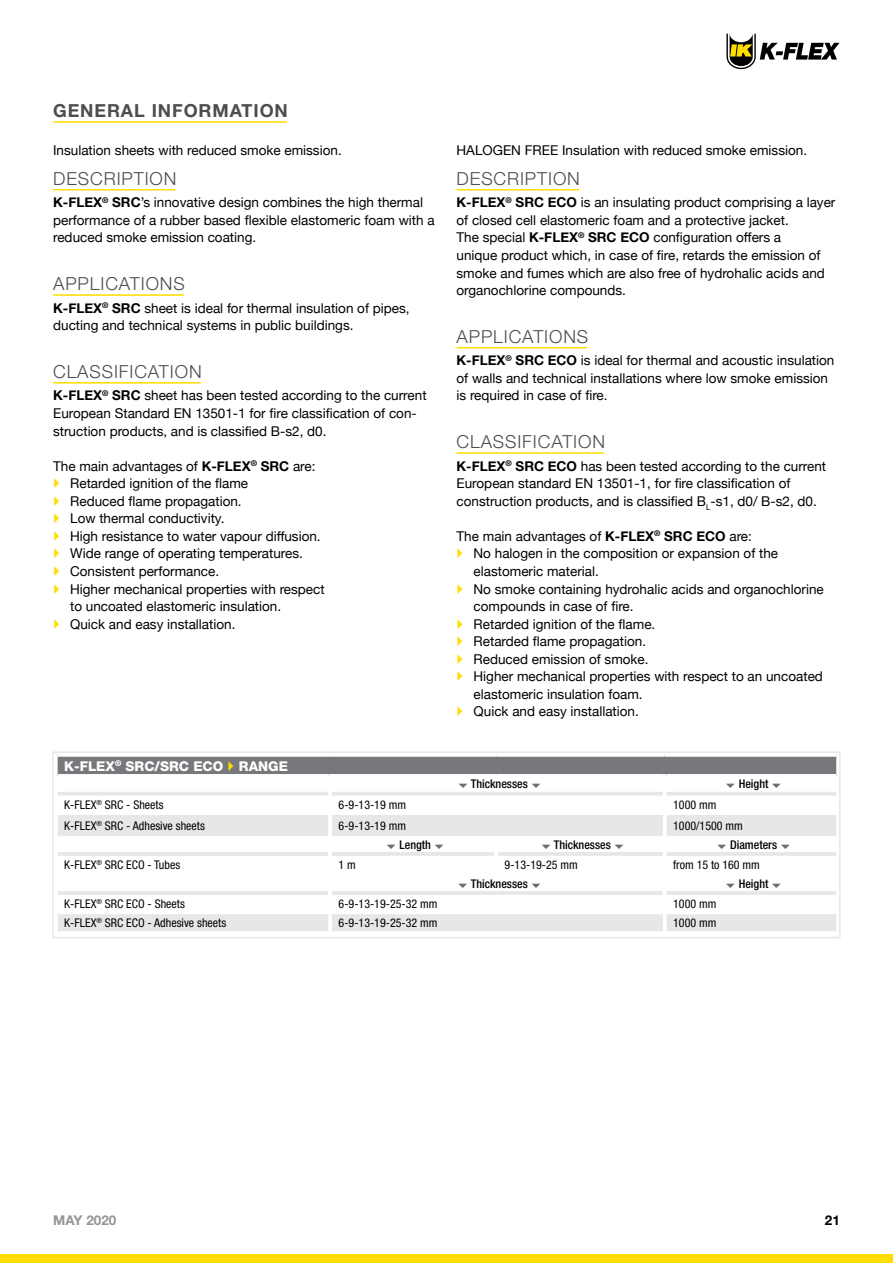
<style>
.page{position:relative;width:893px;height:1263px;background:#fff}
.page>*{position:absolute;margin:0;border:0;box-sizing:border-box;transform-origin:0 0}
.t1{font:300 18px "Helvetica Neue LT Std";letter-spacing:.05em;color:#4d4d4f}
.t2{font:700 18px "Helvetica Neue LT Std";letter-spacing:.05em;color:#4d4d4f}
.t3{font:13.5px/17.5px "Helvetica Neue";color:#000}
.t4{font:800 13.5px "Helvetica Neue LT Std";color:#fff}
.t5{font:700 13.5px "Helvetica Neue LT Std";color:#939598}
.t6{font:700 13.5px "Helvetica Neue LT Std";color:#000}
.t7{font:condensed 12px "Helvetica Neue LT Std";color:#000}
.t8{font:500 condensed 12px "Helvetica Neue LT Std";color:#000}
.s1{font-weight:700}
</style>
<div class="page">
<div style="left:0;top:1254px;width:893px;height:9px;background:#fd0"></div>
<hr style="left:53px;top:121px;width:234px;height:2px;background:#fd0">
<hr style="left:53px;top:189px;width:123px;height:1px;background:#fd0">
<hr style="left:53px;top:294px;width:131px;height:2px;background:#fd0">
<hr style="left:53px;top:382px;width:148px;height:1px;background:#fd0">
<hr style="left:457px;top:189px;width:122px;height:1px;background:#fd0">
<hr style="left:457px;top:347px;width:130px;height:1px;background:#fd0">
<hr style="left:457px;top:452px;width:147px;height:2px;background:#fd0">
<div style="left:56px;top:755px;width:782px;height:21px;background:#77787b"></div>
<svg style="left:58px;top:795px;width:778px;height:41px"></svg>
<div style="left:58px;top:914px;width:778px;height:17px;background:#e6e7e8"></div>
<hr style="left:328px;top:794px;width:4px;height:21px;background:#fff">
<hr style="left:663px;top:794px;width:4px;height:21px;background:#fff">
<hr style="left:328px;top:815px;width:4px;height:21px;background:#fff">
<hr style="left:663px;top:815px;width:4px;height:21px;background:#fff">
<hr style="left:328px;top:914px;width:4px;height:17px;background:#fff">
<hr style="left:663px;top:914px;width:4px;height:17px;background:#fff">
<svg style="left:58px;top:755px;width:272px;height:2px"></svg>
<svg style="left:55px;top:754px;width:3px;height:22px"></svg>
<svg style="left:330px;top:754px;width:166px;height:3px"></svg>
<svg style="left:496px;top:754px;width:169px;height:3px"></svg>
<svg style="left:665px;top:755px;width:171px;height:2px"></svg>
<svg style="left:836px;top:754px;width:2px;height:22px"></svg>
<hr style="left:58px;top:774px;width:270px;height:4px;background:#fff">
<hr style="left:332px;top:774px;width:164px;height:4px;background:#fff">
<hr style="left:496px;top:774px;width:167px;height:4px;background:#fff">
<hr style="left:667px;top:774px;width:169px;height:4px;background:#fff">
<hr style="left:58px;top:792px;width:270px;height:3px;background:#e6e7e8">
<hr style="left:332px;top:792px;width:164px;height:3px;background:#e6e7e8">
<hr style="left:496px;top:792px;width:167px;height:3px;background:#e6e7e8">
<hr style="left:667px;top:792px;width:169px;height:3px;background:#e6e7e8">
<hr style="left:328px;top:774px;width:4px;height:20px;background:#fff">
<hr style="left:58px;top:852px;width:270px;height:4px;background:#e6e7e8">
<hr style="left:332px;top:852px;width:162px;height:4px;background:#e6e7e8">
<hr style="left:498px;top:852px;width:165px;height:4px;background:#e6e7e8">
<hr style="left:667px;top:852px;width:169px;height:4px;background:#e6e7e8">
<hr style="left:663px;top:774px;width:4px;height:20px;background:#fff">
<hr style="left:58px;top:891px;width:270px;height:4px;background:#e6e7e8">
<hr style="left:332px;top:891px;width:164px;height:4px;background:#e6e7e8">
<hr style="left:496px;top:891px;width:167px;height:4px;background:#e6e7e8">
<hr style="left:667px;top:891px;width:169px;height:4px;background:#e6e7e8">
<div style="left:52px;top:751px;width:789px;height:187px;border:2px solid #e6e7e8"></div>
<svg style="left:726px;top:34px;width:113px;height:35px"></svg>
<h1 class="t2" style="left:53px;top:99px;width:236px">GENERAL INFORMATION</h1>
<p class="t3" style="left:53px;top:142px;width:290px">Insulation sheets with reduced smoke emission.</p>
<h1 class="t1" style="left:53px;top:167px;width:125px">DESCRIPTION</h1>
<p class="t3" style="left:53px;top:195px;width:383px"><span class="s1">K-FLEX</span><sup>®</sup> <span class="s1">SRC</span>’s innovative design combines the high thermal performance of a rubber based flexible elastomeric foam with a reduced smoke emission coating.</p>
<h1 class="t1" style="left:53px;top:273px;width:133px">APPLICATIONS</h1>
<p class="t3" style="left:53px;top:300px;width:358px"><span class="s1">K-FLEX</span><sup>®</sup> <span class="s1">SRC</span> sheet is ideal for thermal insulation of pipes, ducting and technical systems in public buildings.</p>
<h1 class="t1" style="left:53px;top:360px;width:150px">CLASSIFICATION</h1>
<p class="t3" style="left:53px;top:388px;width:375px"><span class="s1">K-FLEX</span><sup>®</sup> <span class="s1">SRC</span> sheet has been tested according to the current<br>European Standard EN 13501-1 for fire classification of con&shy;struction products, and is classified B-s2, d0.</p>
<p class="t3" style="left:70px;top:458px;width:256px;text-indent:-17px">The main advantages of <span class="s1">K-FLEX</span><sup>®</sup> <span class="s1">SRC</span> are:<br>Retarded ignition of the flame<br>Reduced flame propagation.<br>Low thermal conductivity.<br>High resistance to water vapour diffusion.<br>Wide range of operating temperatures.<br>Consistent performance.<br>Higher mechanical properties with respect to uncoated elastomeric insulation.<br>Quick and easy installation.</p>
<p class="t4" style="left:64px;top:758px;width:225px">K-FLEX<sup>®</sup> SRC/SRC ECO RANGE</p>
<p class="t3" style="left:457px;top:142px;width:352px">HALOGEN FREE Insulation with reduced smoke emission.</p>
<h1 class="t1" style="left:457px;top:167px;width:125px">DESCRIPTION</h1>
<p class="t3" style="left:457px;top:195px;width:380px"><span class="s1">K-FLEX</span><sup>®</sup> <span class="s1">SRC ECO</span> is an insulating product comprising a layer of closed cell elastomeric foam and a protective jacket.<br>The special <span class="s1">K-FLEX</span><sup>®</sup> <span class="s1">SRC ECO</span> configuration offers a<br>unique product which, in case of fire, retards the emission of smoke and fumes which are also free of hydrohalic acids and organochlorine compounds.</p>
<h1 class="t1" style="left:457px;top:325px;width:133px">APPLICATIONS</h1>
<p class="t3" style="left:457px;top:352px;width:379px"><span class="s1">K-FLEX</span><sup>®</sup> <span class="s1">SRC ECO</span> is ideal for thermal and acoustic insulation of walls and technical installations where low smoke emission is required in case of fire.</p>
<h1 class="t1" style="left:457px;top:431px;width:150px">CLASSIFICATION</h1>
<p class="t3" style="left:457px;top:458px;width:371px"><span class="s1">K-FLEX</span><sup>®</sup> <span class="s1">SRC ECO</span> has been tested according to the current<br>European standard EN 13501-1, for fire classification of construction products, and is classified B<sub>L</sub>-s1, d0/ B-s2, d0.</p>
<p class="t3" style="left:474px;top:528px;width:352px;text-indent:-17px">The main advantages of <span class="s1">K-FLEX</span><sup>®</sup> <span class="s1">SRC ECO</span> are:<br>No halogen in the composition or expansion of the elastomeric material.<br>No smoke containing hydrohalic acids and organochlorine compounds in case of fire.<br>Retarded ignition of the flame.<br>Retarded flame propagation.<br>Reduced emission of smoke.<br>Higher mechanical properties with respect to an uncoated elastomeric insulation foam.<br>Quick and easy installation.</p>
<p class="t8" style="left:471px;top:777px;width:59px">Thicknesses</p>
<p class="t8" style="left:739px;top:777px;width:31px">Height</p>
<p class="t7" style="left:64px;top:797px;width:101px">K-FLEX<sup>®</sup> SRC - Sheets</p>
<p class="t7" style="left:339px;top:797px;width:69px">6-9-13-19 mm</p>
<p class="t7" style="left:673px;top:797px;width:45px">1000 mm</p>
<p class="t7" style="left:64px;top:819px;width:142px">K-FLEX<sup>®</sup> SRC - Adhesive sheets</p>
<p class="t7" style="left:339px;top:819px;width:69px">6-9-13-19 mm</p>
<p class="t7" style="left:673px;top:819px;width:71px">1000/1500 mm</p>
<p class="t8" style="left:399px;top:837px;width:33px">Length</p>
<p class="t8" style="left:554px;top:837px;width:59px">Thicknesses</p>
<p class="t8" style="left:730px;top:837px;width:49px">Diameters</p>
<p class="t7" style="left:64px;top:858px;width:118px">K-FLEX<sup>®</sup> SRC ECO - Tubes</p>
<p class="t7" style="left:339px;top:858px;width:19px">1 m</p>
<p class="t7" style="left:505px;top:858px;width:75px">9-13-19-25 mm</p>
<p class="t7" style="left:673px;top:858px;width:88px">from 15 to 160 mm</p>
<p class="t8" style="left:471px;top:876px;width:59px">Thicknesses</p>
<p class="t8" style="left:739px;top:876px;width:31px">Height</p>
<p class="t7" style="left:64px;top:897px;width:122px">K-FLEX<sup>®</sup> SRC ECO - Sheets</p>
<p class="t7" style="left:339px;top:897px;width:100px">6-9-13-19-25-32 mm</p>
<p class="t7" style="left:673px;top:897px;width:45px">1000 mm</p>
<p class="t7" style="left:64px;top:916px;width:163px">K-FLEX<sup>®</sup> SRC ECO - Adhesive sheets</p>
<p class="t7" style="left:339px;top:916px;width:100px">6-9-13-19-25-32 mm</p>
<p class="t7" style="left:673px;top:916px;width:45px">1000 mm</p>
<p class="t5" style="left:53px;top:1212px;width:65px">MAY 2020</p>
<p class="t6" style="left:825px;top:1212px;width:17px">21</p>
</div>
